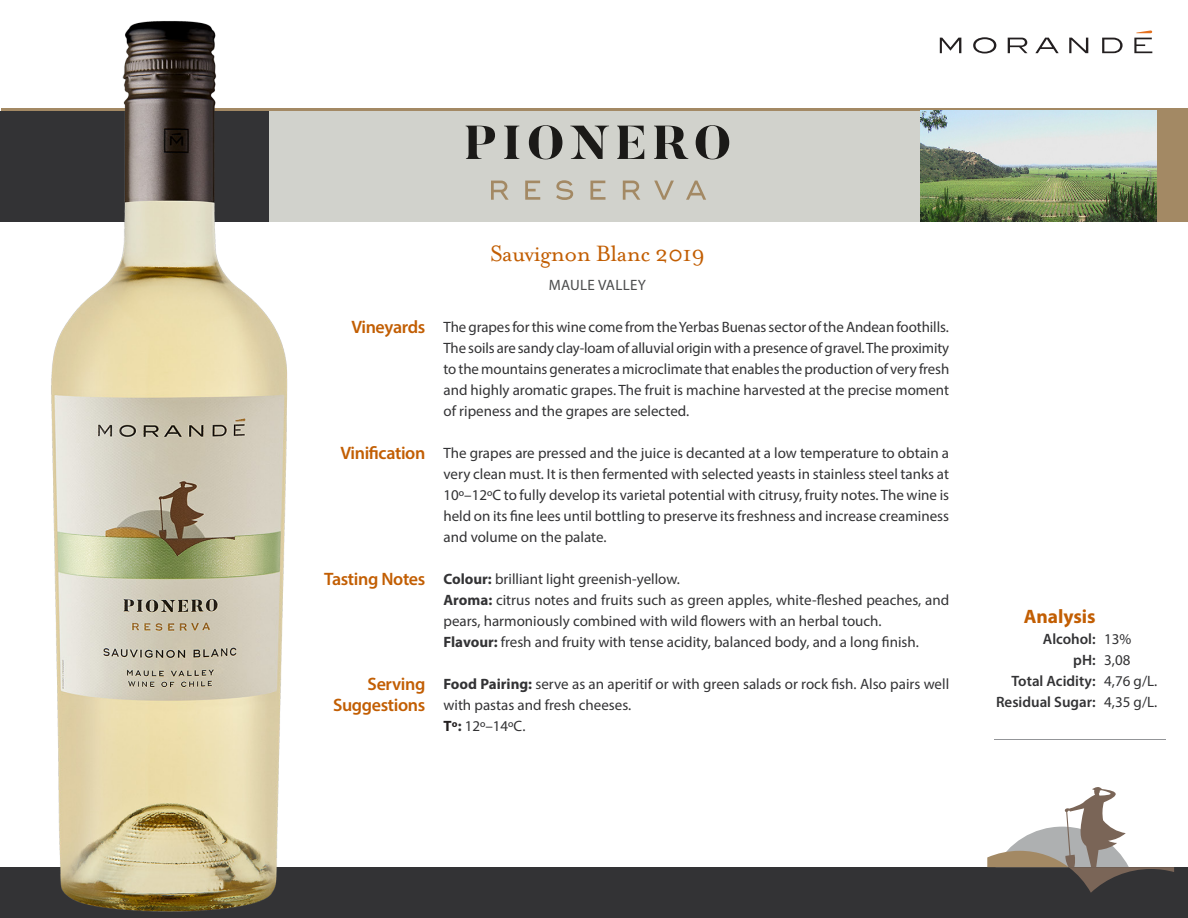
<style>
.page{position:relative;width:1188px;height:918px;background:#fff}
.page>*{position:absolute;margin:0;border:0;box-sizing:border-box;transform-origin:0 0}
._01_Titulo{font:25.5px "Mrs Eaves Roman";letter-spacing:-.02em;color:#c25e03}
._02_Sub_Titulo{font:700 19.5px "Myriad Pro";color:#c25e03}
._01_Titulo-2{font:600 18px "Myriad Pro";letter-spacing:-.02em;color:#c25e03}
._03_Texto{font:15px/21px "Myriad Pro";color:#333335;text-align:justify}
._03_Texto-2{font:600 15px "Myriad Pro";color:#333335}
._01_Titulo-3{font:15px "Myriad Pro";letter-spacing:.02em;color:#4b4c4d}
.s1{font-weight:700}
.s2{font-weight:700;color:#231f20}
</style>
<div class="page">
<div style="left:269px;top:111px;width:657px;height:110px;background:#d1d2cc"></div>
<div style="left:0;top:111px;width:269px;height:110px;background:#333335"></div>
<div style="left:0;top:867px;width:1188px;height:51px;background:#333335"></div>
<hr style="left:2px;top:108px;width:1186px;height:3px;background:#a38964">
<div style="left:1154px;top:111px;width:34px;height:111px;background:#a38964"></div>
<hr style="left:994px;top:739px;width:172px;height:1px;background:#939598">
<img style="left:920px;top:111px;width:237px;height:111px">
<svg style="left:940px;top:38px;width:21px;height:15px"></svg>
<svg style="left:973px;top:37px;width:23px;height:17px"></svg>
<svg style="left:1008px;top:38px;width:20px;height:15px"></svg>
<svg style="left:1035px;top:38px;width:24px;height:15px"></svg>
<svg style="left:1069px;top:38px;width:19px;height:15px"></svg>
<svg style="left:1102px;top:38px;width:21px;height:15px"></svg>
<svg style="left:1134px;top:30px;width:18px;height:23px"></svg>
<svg style="left:466px;top:126px;width:29px;height:33px"></svg>
<svg style="left:504px;top:126px;width:15px;height:33px"></svg>
<svg style="left:529px;top:125px;width:33px;height:34px"></svg>
<svg style="left:570px;top:126px;width:39px;height:33px"></svg>
<svg style="left:617px;top:126px;width:27px;height:33px"></svg>
<svg style="left:654px;top:126px;width:34px;height:33px"></svg>
<svg style="left:696px;top:125px;width:33px;height:34px"></svg>
<svg style="left:491px;top:181px;width:17px;height:19px"></svg>
<svg style="left:525px;top:181px;width:15px;height:19px"></svg>
<svg style="left:556px;top:180px;width:17px;height:20px"></svg>
<svg style="left:590px;top:181px;width:16px;height:19px"></svg>
<svg style="left:623px;top:181px;width:17px;height:19px"></svg>
<svg style="left:654px;top:181px;width:20px;height:19px"></svg>
<svg style="left:686px;top:181px;width:20px;height:19px"></svg>
<svg style="left:987px;top:787px;width:187px;height:106px"></svg>
<img style="left:31px;top:21px;width:258px;height:891px">
<p class="_01_Titulo-2" style="left:351px;top:316px;width:75px">Vineyards</p>
<p class="_01_Titulo-2" style="left:340px;top:442px;width:86px">Vinification</p>
<p class="_01_Titulo-2" style="left:324px;top:568px;width:103px">Tasting Notes</p>
<p class="_01_Titulo-2" style="left:368px;top:673px;width:59px">Serving</p>
<p class="_01_Titulo-2" style="left:333px;top:694px;width:94px">Suggestions</p>
<p class="_01_Titulo" style="left:490px;top:239px;width:216px">Sauvignon Blanc 2019</p>
<p class="_01_Titulo-3" style="left:549px;top:275px;width:99px">MAULE VALLEY</p>
<p class="_03_Texto" style="left:443px;top:317px;width:507px">The grapes for this wine come from the Yerbas Buenas sector of the Andean foothills.<br>The soils are sandy clay-loam of alluvial origin with a presence of gravel. The proximity to the mountains generates a microclimate that enables the production of very fresh and highly aromatic grapes. The fruit is machine harvested at the precise moment of ripeness and the grapes are selected.</p>
<p class="_03_Texto" style="left:443px;top:443px;width:507px">The grapes are pressed and the juice is decanted at a low temperature to obtain a very clean must. It is then fermented with selected yeasts in stainless steel tanks at 10º–12ºC to fully develop its varietal potential with citrusy, fruity notes. The wine is held on its fine lees until bottling to preserve its freshness and increase creaminess and volume on the palate.</p>
<p class="_03_Texto" style="left:443px;top:569px;width:238px"><span class="s1">Colour:</span> brilliant light greenish-yellow.</p>
<p class="_03_Texto" style="left:443px;top:590px;width:507px"><span class="s1">Aroma:</span> citrus notes and fruits such as green apples, white-fleshed peaches, and pears, harmoniously combined with wild flowers with an herbal touch.</p>
<p class="_03_Texto" style="left:443px;top:632px;width:477px"><span class="s1">Flavour:</span> fresh and fruity with tense acidity, balanced body, and a long finish.</p>
<p class="_03_Texto" style="left:443px;top:674px;width:507px"><span class="s1">Food Pairing:</span> serve as an aperitif or with green salads or rock fish. Also pairs well with pastas and fresh cheeses.</p>
<p class="_03_Texto" style="left:443px;top:716px;width:83px"><span class="s2">Tº</span><span class="s1">:</span> 12º–14ºC.</p>
<p class="_02_Sub_Titulo" style="left:1024px;top:605px;width:73px">Analysis</p>
<p class="_03_Texto-2" style="left:1043px;top:629px;width:54px">Alcohol:</p>
<p class="_03_Texto-2" style="left:1073px;top:650px;width:24px">pH:</p>
<p class="_03_Texto-2" style="left:1012px;top:671px;width:86px">Total Acidity:</p>
<p class="_03_Texto-2" style="left:996px;top:692px;width:101px">Residual Sugar:</p>
<p class="_03_Texto" style="left:1104px;top:629px;width:29px">13%</p>
<p class="_03_Texto" style="left:1104px;top:650px;width:28px">3,08</p>
<p class="_03_Texto" style="left:1104px;top:671px;width:55px">4,76 g/L.</p>
<p class="_03_Texto" style="left:1104px;top:692px;width:55px">4,35 g/L.</p>
</div>
